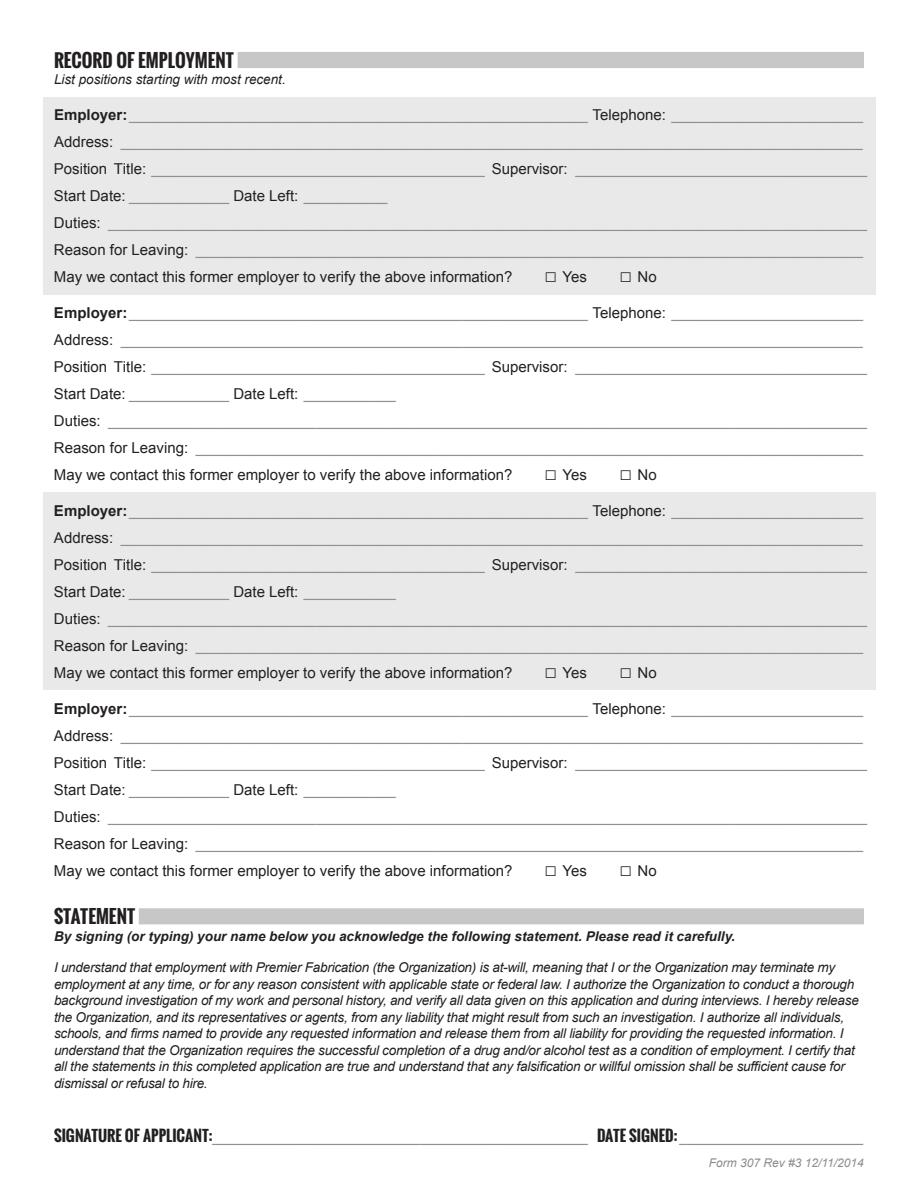
<style>
.page{position:relative;width:918px;height:1188px;background:#fff}
.page>*{position:absolute;margin:0;border:0;box-sizing:border-box;transform-origin:0 0}
.t1{font:700 18px "Oswald";color:#231f20}
.t2{font:15px/27px "Arial";color:#8f9190}
.t3{font:15px "Arial";color:#231f20}
.t4{font:italic 13.5px/16.5px "Arial";letter-spacing:-.02em;color:#231f20}
.t5{font:italic 700 13.5px "Arial";color:#231f20}
.t6{font:italic 13.5px "Arial";color:#231f20}
.t7{font:italic 12px "Arial";color:#888c8f}
.s1{font-weight:700;color:#231f20}
.s2{color:#231f20}
.s3{font-size:21px}
.s4{font-family:"Oswald";font-weight:700;color:#231f20}
</style>
<div class="page">
<div style="left:43px;top:493px;width:832px;height:197px;background:#e9e9e9"></div>
<div style="left:43px;top:98px;width:832px;height:197px;background:#e9e9e9"></div>
<div style="left:238px;top:53px;width:625px;height:14px;background:#c8c7c7"></div>
<div style="left:140px;top:909px;width:723px;height:15px;background:#c8c7c7"></div>
<p class="t1" style="left:54px;top:47px;width:181px">RECORD OF EMPLOYMENT</p>
<p class="t6" style="left:54px;top:71px;width:233px">List positions starting with most recent.</p>
<p class="t2" style="left:54px;top:102px;width:815px"><span class="s1">Employer:</span>_______________________________________________________ <span class="s2">Telephone:</span> _______________________ <span class="s2">Address:</span> _________________________________________________________________________________________ <span class="s2">Position Title:</span> ________________________________________ <span class="s2">Supervisor:</span> ___________________________________ <span class="s2">Start Date:</span> ____________ <span class="s2">Date Left:</span> __________<br><span class="s2">Duties:</span> ___________________________________________________________________________________________ <span class="s2">Reason for Leaving:</span> ________________________________________________________________________________ <span class="s2">May we contact this former employer to verify the above information?</span></p>
<p class="t3" style="left:544px;top:267px;width:44px"><span class="s3">□</span> Yes</p>
<p class="t3" style="left:620px;top:267px;width:39px"><span class="s3">□</span> No</p>
<p class="t2" style="left:54px;top:300px;width:815px"><span class="s1">Employer:</span>_______________________________________________________ <span class="s2">Telephone:</span> _______________________ <span class="s2">Address:</span> _________________________________________________________________________________________ <span class="s2">Position Title:</span> ________________________________________ <span class="s2">Supervisor:</span> ___________________________________ <span class="s2">Start Date:</span> ____________ <span class="s2">Date Left:</span> ___________<br><span class="s2">Duties:</span> ___________________________________________________________________________________________ <span class="s2">Reason for Leaving:</span> ________________________________________________________________________________ <span class="s2">May we contact this former employer to verify the above information?</span></p>
<p class="t3" style="left:544px;top:465px;width:44px"><span class="s3">□</span> Yes</p>
<p class="t3" style="left:620px;top:465px;width:39px"><span class="s3">□</span> No</p>
<p class="t2" style="left:54px;top:498px;width:815px"><span class="s1">Employer:</span>_______________________________________________________ <span class="s2">Telephone:</span> _______________________ <span class="s2">Address:</span> _________________________________________________________________________________________ <span class="s2">Position Title:</span> ________________________________________ <span class="s2">Supervisor:</span> ___________________________________ <span class="s2">Start Date:</span> ____________ <span class="s2">Date Left:</span> ___________<br><span class="s2">Duties:</span> ___________________________________________________________________________________________ <span class="s2">Reason for Leaving:</span> ________________________________________________________________________________ <span class="s2">May we contact this former employer to verify the above information?</span></p>
<p class="t3" style="left:544px;top:663px;width:44px"><span class="s3">□</span> Yes</p>
<p class="t3" style="left:620px;top:663px;width:39px"><span class="s3">□</span> No</p>
<p class="t2" style="left:54px;top:696px;width:815px"><span class="s1">Employer:</span>_______________________________________________________ <span class="s2">Telephone:</span> _______________________ <span class="s2">Address:</span> _________________________________________________________________________________________ <span class="s2">Position Title:</span> ________________________________________ <span class="s2">Supervisor:</span> ___________________________________ <span class="s2">Start Date:</span> ____________ <span class="s2">Date Left:</span> ___________<br><span class="s2">Duties:</span> ___________________________________________________________________________________________ <span class="s2">Reason for Leaving:</span> ________________________________________________________________________________ <span class="s2">May we contact this former employer to verify the above information?</span></p>
<p class="t3" style="left:544px;top:861px;width:44px"><span class="s3">□</span> Yes</p>
<p class="t3" style="left:620px;top:861px;width:39px"><span class="s3">□</span> No</p>
<p class="t1" style="left:54px;top:903px;width:83px">STATEMENT</p>
<p class="t5" style="left:54px;top:927px;width:683px">By signing (or typing) your name below you acknowledge the following statement. Please read it carefully.</p>
<p class="t4" style="left:54px;top:960px;width:806px">I understand that employment with Premier Fabrication (the Organization) is at-will, meaning that I or the Organization may terminate my employment at any time, or for any reason consistent with applicable state or federal law. I authorize the Organization to conduct a thorough background investigation of my work and personal history, and verify all data given on this application and during interviews. I hereby release the Organization, and its representatives or agents, from any liability that might result from such an investigation. I authorize all individuals, schools, and firms named to provide any requested information and release them from all liability for providing the requested information. I understand that the Organization requires the successful completion of a drug and/or alcohol test as a condition of employment. I certify that all the statements in this completed application are true and understand that any falsification or willful omission shall be sufficient cause for dismissal or refusal to hire.</p>
<p class="t2" style="left:54px;top:1123px;width:811px"><span class="s4">SIGNATURE OF APPLICANT:</span>_____________________________________________ <span class="s4">DATE SIGNED:</span>______________________</p>
<p class="t7" style="left:709px;top:1155px;width:157px">Form 307 Rev #3 12/11/2014</p>
</div>
